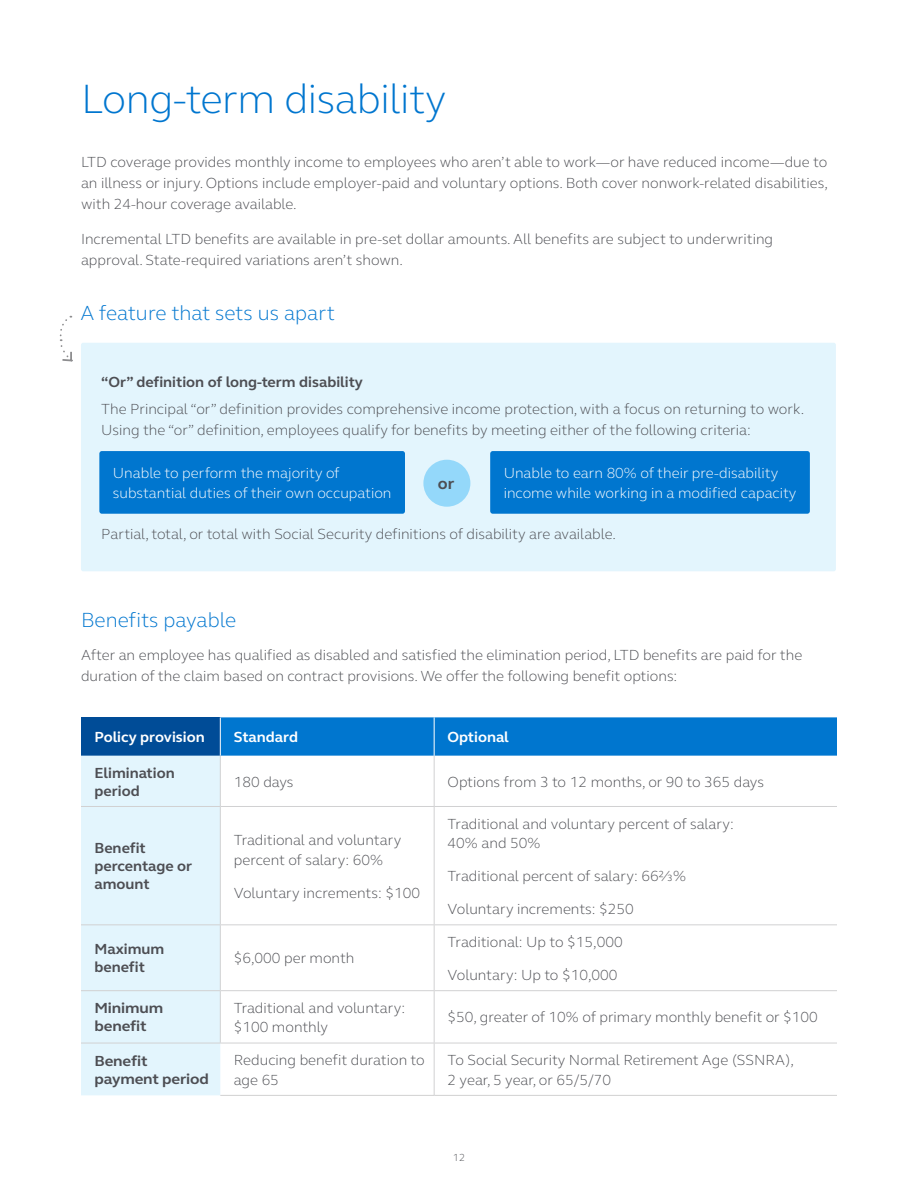
<style>
.page{position:relative;width:918px;height:1188px;background:#fff}
.page>*{position:absolute;margin:0;border:0;box-sizing:border-box;transform-origin:0 0}
.t1{font:300 42px "FS Elliot Pro";letter-spacing:-.01em;color:#0076cf}
.t2{font:300 21px "FS Elliot Pro";color:#0076cf}
.t3{font:700 16.5px "FS Elliot Pro";color:#4d4e53}
.t4{font:300 15px/21px "FS Elliot Pro";color:#4d4e53}
.t5{font:300 15px/19.5px "FS Elliot Pro";color:#fff}
.t6{font:700 15px/18px "FS Elliot Pro";color:#4d4e53}
.t7{font:700 15px/18px "FS Elliot Pro";color:#4d4e53;scale:1.05 1}
.t8{font:700 15px "FS Elliot Pro";color:#fff}
.t9{font:300 10.5px "FS Elliot Pro";color:#4d4e53}
</style>
<div class="page">
<div style="left:81px;top:343px;width:755px;height:228px;background:#e3f5fd;border-radius:2px"></div>
<div style="left:99px;top:451px;width:306px;height:63px;background:#0076cf;border-radius:3px"></div>
<div style="left:490px;top:451px;width:320px;height:63px;background:#0076cf;border-radius:3px"></div>
<div style="left:423px;top:460px;width:47px;height:47px;background:#94d8fa;border-radius:50%"></div>
<div style="left:81px;top:717px;width:139px;height:39px;background:#004c97"></div>
<div style="left:221px;top:717px;width:616px;height:39px;background:#0076cf"></div>
<div style="left:81px;top:756px;width:139px;height:339px;background:#e3f5fd"></div>
<hr style="left:220px;top:756px;width:1px;height:50px;background:#d1d1d2">
<hr style="left:434px;top:756px;width:1px;height:50px;background:#d1d1d2">
<hr style="left:220px;top:925px;width:1px;height:65px;background:#d1d1d2">
<hr style="left:434px;top:925px;width:1px;height:65px;background:#d1d1d2">
<hr style="left:81px;top:806px;width:139px;height:1px;background:#d1d1d2">
<hr style="left:220px;top:806px;width:214px;height:1px;background:#d1d1d2">
<hr style="left:220px;top:807px;width:1px;height:117px;background:#d1d1d2">
<hr style="left:434px;top:806px;width:403px;height:1px;background:#d1d1d2">
<hr style="left:434px;top:807px;width:1px;height:117px;background:#d1d1d2">
<hr style="left:81px;top:924px;width:139px;height:1px;background:#d1d1d2">
<hr style="left:220px;top:924px;width:214px;height:1px;background:#d1d1d2">
<hr style="left:434px;top:924px;width:403px;height:1px;background:#d1d1d2">
<hr style="left:81px;top:990px;width:139px;height:1px;background:#d1d1d2">
<hr style="left:220px;top:990px;width:214px;height:1px;background:#d1d1d2">
<hr style="left:220px;top:991px;width:1px;height:52px;background:#d1d1d2">
<hr style="left:434px;top:990px;width:403px;height:1px;background:#d1d1d2">
<hr style="left:434px;top:991px;width:1px;height:52px;background:#d1d1d2">
<hr style="left:81px;top:1043px;width:139px;height:1px;background:#d1d1d2">
<hr style="left:220px;top:1043px;width:214px;height:1px;background:#d1d1d2">
<hr style="left:434px;top:1043px;width:403px;height:1px;background:#d1d1d2">
<hr style="left:434px;top:717px;width:1px;height:39px;background:#fff">
<hr style="left:434px;top:1043px;width:1px;height:52px;background:#d1d1d2">
<hr style="left:220px;top:1095px;width:214px;height:1px;background:#d1d1d2">
<hr style="left:434px;top:1095px;width:403px;height:1px;background:#d1d1d2">
<svg style="left:59px;top:316px;width:14px;height:46px"></svg>
<h1 class="t1" style="left:81px;top:70px;width:367px">Long-term disability</h1>
<p class="t4" style="left:81px;top:151px;width:748px;text-align:justify">LTD coverage provides monthly income to employees who aren’t able to work—or have reduced income—due to an illness or injury. Options include employer-paid and voluntary options. Both cover nonwork-related disabilities, with 24-hour coverage available.</p>
<p class="t4" style="left:81px;top:228px;width:694px">Incremental LTD benefits are available in pre-set dollar amounts. All benefits are subject to underwriting approval. State-required variations aren’t shown.</p>
<h2 class="t2" style="left:81px;top:299px;width:256px">A feature that sets us apart</h2>
<p class="t6" style="left:101px;top:372px;width:263px">“Or” definition of long-term disability</p>
<p class="t4" style="left:101px;top:398px;width:705px">The Principal “or” definition provides comprehensive income protection, with a focus on returning to work.<br>Using the “or” definition, employees qualify for benefits by meeting either of the following criteria:</p>
<p class="t5" style="left:113px;top:463px;width:280px">Unable to perform the majority of substantial duties of their own occupation</p>
<p class="t5" style="left:504px;top:463px;width:294px">Unable to earn 80% of their pre-disability income while working in a modified capacity</p>
<p class="t3" style="left:438px;top:473px;width:18px">or</p>
<p class="t4" style="left:101px;top:523px;width:516px">Partial, total, or total with Social Security definitions of disability are available.</p>
<h2 class="t2" style="left:81px;top:605px;width:157px">Benefits payable</h2>
<p class="t4" style="left:81px;top:644px;width:723px">After an employee has qualified as disabled and satisfied the elimination period, LTD benefits are paid for the duration of the claim based on contract provisions. We offer the following benefit options:</p>
<p class="t8" style="left:94px;top:727px;width:112px">Policy provision</p>
<p class="t8" style="left:234px;top:727px;width:66px">Standard</p>
<p class="t8" style="left:448px;top:727px;width:63px">Optional</p>
<p class="t6" style="left:94px;top:763px;width:82px">Elimination period</p>
<p class="t4" style="left:234px;top:771px;width:61px">180 days</p>
<p class="t4" style="left:448px;top:771px;width:318px">Options from 3 to 12 months, or 90 to 365 days</p>
<p class="t6" style="left:94px;top:839px;width:99px">Benefit percentage or amount</p>
<p class="t4" style="left:234px;top:830px;width:169px;line-height:19.5px">Traditional and voluntary percent of salary: 60%</p>
<p class="t4" style="left:234px;top:881px;width:188px">Voluntary increments: $100</p>
<p class="t6" style="left:94px;top:940px;width:71px">Maximum benefit</p>
<p class="t4" style="left:234px;top:947px;width:122px">$6,000 per month</p>
<p class="t4" style="left:448px;top:813px;width:288px;line-height:19.5px">Traditional and voluntary percent of salary:<br>40% and 50%</p>
<p class="t4" style="left:448px;top:865px;width:240px">Traditional percent of salary: 66⅔%</p>
<p class="t4" style="left:448px;top:898px;width:188px">Voluntary increments: $250</p>
<p class="t4" style="left:448px;top:931px;width:177px">Traditional: Up to $15,000</p>
<p class="t4" style="left:448px;top:964px;width:171px">Voluntary: Up to $10,000</p>
<p class="t7" style="left:94px;top:999px;width:67px">Minimum benefit</p>
<p class="t4" style="left:234px;top:997px;width:173px;line-height:19.5px">Traditional and voluntary: $100 monthly</p>
<p class="t4" style="left:448px;top:1006px;width:372px">$50, greater of 10% of primary monthly benefit or $100</p>
<p class="t7" style="left:94px;top:1052px;width:111px">Benefit payment period</p>
<p class="t4" style="left:234px;top:1050px;width:192px;line-height:19.5px">Reducing benefit duration to age 65</p>
<p class="t4" style="left:448px;top:1050px;width:348px;line-height:19.5px">To Social Security Normal Retirement Age (SSNRA),<br>2 year, 5 year, or 65/5/70</p>
<p class="t9" style="left:453px;top:1151px;width:14px">12</p>
</div>
